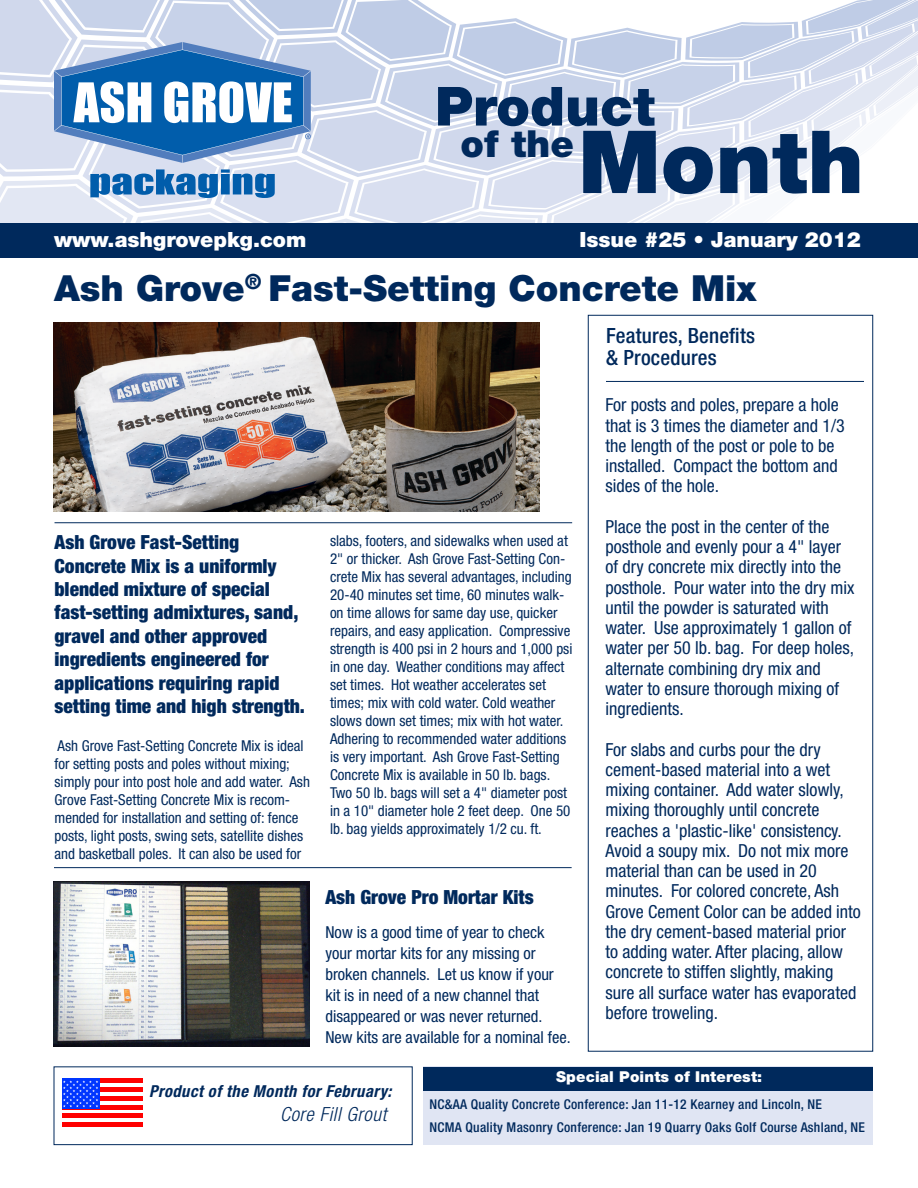
<style>
.page{position:relative;width:918px;height:1188px;background:#fff}
.page>*{position:absolute;margin:0;border:0;box-sizing:border-box;transform-origin:0 0}
.t1{font:900 87.15px "Helvetica Neue LT Std";color:#00295c}
.t2{font:900 54px "Helvetica Neue LT Std";color:#00295c}
.t3{font:900 37.35px "Helvetica Neue LT Std";color:#00295c}
.t4{font:900 36px "Helvetica Neue LT Std";color:#00295c}
.t5{font:900 21px "Helvetica Neue LT Std";color:#fff}
.t6{font:500 condensed 21px "Helvetica Neue LT Std";letter-spacing:.01em;color:#00295c}
.t7{font:900 condensed 19.5px/23.4px "Helvetica Neue LT Std";color:#00295c}
.t8{font:italic 300 condensed 19.5px "Helvetica Neue LT Std";letter-spacing:.03em;color:#00295c}
.t9{font:condensed 18px/20.2px "Helvetica Neue LT Std";color:#00295c}
.t10{font:condensed 16.5px/21px "Helvetica Neue LT Std";color:#00295c}
.t11{font:italic 700 condensed 16.5px "Helvetica Neue LT Std";letter-spacing:.03em;color:#00295c}
.t12{font:condensed 15px/18px "Helvetica Neue LT Std";color:#00295c}
.t13{font:900 15px "Helvetica Neue LT Std";letter-spacing:.01em;color:#fff}
.t14{font:500 condensed 13.5px "Helvetica Neue LT Std";letter-spacing:.02em;color:#00295c}
</style>
<div class="page">
<div style="left:423px;top:1067px;width:450px;height:78px;background:#e0e5f3"></div>
<div style="left:423px;top:1067px;width:450px;height:23px;background:#00295c"></div>
<div style="left:0;top:223px;width:918px;height:34px;background:#00295c"></div>
<svg style="left:0;top:0;width:918px;height:223px"></svg>
<hr style="left:54px;top:867px;width:518px;height:1px;background:#00295c">
<hr style="left:55px;top:522px;width:517px;height:1px;background:#00295c">
<div style="left:54px;top:1067px;width:359px;height:78px;border:1px solid #00295c"></div>
<svg style="left:62px;top:1083px;width:80px;height:31px"></svg>
<div style="left:62px;top:1122px;width:80px;height:5px;background:#f00"></div>
<hr style="left:62px;top:1114px;width:80px;height:4px;background:#f00">
<hr style="left:62px;top:1105px;width:80px;height:4px;background:#f00">
<hr style="left:62px;top:1096px;width:80px;height:4px;background:#f00">
<div style="left:62px;top:1087px;width:80px;height:5px;background:#f00"></div>
<hr style="left:62px;top:1079px;width:80px;height:4px;background:#f00">
<svg style="left:62px;top:1079px;width:37px;height:30px"></svg>
<svg style="left:63px;top:1080px;width:35px;height:27px"></svg>
<hr style="left:606px;top:381px;width:258px;height:1px;background:#00295c">
<img style="left:54px;top:882px;width:255px;height:165px">
<img style="left:54px;top:323px;width:485px;height:189px">
<p class="t2" style="left:435px;top:74px;width:221px">Product</p>
<p class="t3" style="left:460px;top:122px;width:115px">of the</p>
<p class="t1" style="left:578px;top:110px;width:287px">Month</p>
<p class="t5" style="left:54px;top:227px;width:254px">www.ashgrovepkg.com</p>
<p class="t5" style="left:579px;top:227px;width:283px">Issue #25 • January 2012</p>
<p class="t4" style="left:54px;top:267px;width:704px">Ash Grove<sup>®</sup> Fast-Setting Concrete Mix</p>
<p class="t7" style="left:55px;top:530px;width:186px">Ash Grove Fast-Setting</p>
<p class="t7" style="left:55px;top:554px;width:245px">Concrete Mix is a uniformly blended mixture of special fast-setting admixtures, sand, gravel and other approved</p>
<p class="t7" style="left:55px;top:647px;width:216px">ingredients engineered for</p>
<p class="t7" style="left:55px;top:671px;width:252px">applications requiring rapid setting time and high strength.</p>
<p class="t12" style="left:55px;top:736px;width:257px">Ash Grove Fast-Setting Concrete Mix is ideal for setting posts and poles without mixing; simply pour into post hole and add water. Ash Grove Fast-Setting Concrete Mix is recom&shy;mended for installation and setting of: fence posts, light posts, swing sets, satellite dishes and basketball poles. It can also be used for</p>
<p class="t12" style="left:330px;top:532px;width:244px">slabs, footers, and sidewalks when used at 2" or thicker. Ash Grove Fast-Setting Con&shy;crete Mix has several advantages, including 20-40 minutes set time, 60 minutes walk&shy;on time allows for same day use, quicker repairs, and easy application. Compressive strength is 400 psi in 2 hours and 1,000 psi in one day. Weather conditions may affect set times. Hot weather accelerates set times; mix with cold water. Cold weather slows down set times; mix with hot water.<br>Adhering to recommended water additions is very important. Ash Grove Fast-Setting Concrete Mix is available in 50 lb. bags.<br>Two 50 lb. bags will set a 4" diameter post in a 10" diameter hole 2 feet deep. One 50 lb. bag yields approximately 1/2 cu. ft.</p>
<p class="t7" style="left:325px;top:885px;width:210px">Ash Grove Pro Mortar Kits</p>
<p class="t10" style="left:325px;top:922px;width:230px">Now is a good time of year to check your mortar kits for any missing or broken channels. Let us know if your kit is in need of a new channel that disappeared or was never returned.</p>
<p class="t10" style="left:325px;top:1027px;width:247px">New kits are available for a nominal fee.</p>
<p class="t6" style="left:606px;top:323px;width:151px">Features, Benefits</p>
<p class="t6" style="left:606px;top:345px;width:112px">&amp; Procedures</p>
<p class="t9" style="left:605px;top:395px;width:241px">For posts and poles, prepare a hole that is 3 times the diameter and 1/3 the length of the post or pole to be installed. Compact the bottom and sides of the hole.</p>
<p class="t9" style="left:605px;top:516px;width:250px">Place the post in the center of the posthole and evenly pour a 4" layer of dry concrete mix directly into the posthole. Pour water into the dry mix until the powder is saturated with water. Use approximately 1 gallon of water per 50 lb. bag. For deep holes, alternate combining dry mix and water to ensure thorough mixing of ingredients.</p>
<p class="t9" style="left:605px;top:739px;width:245px">For slabs and curbs pour the dry cement-based material into a wet mixing container. Add water slowly, mixing thoroughly until concrete reaches a 'plastic-like' consistency.<br>Avoid a soupy mix. Do not mix more material than can be used in 20</p>
<p class="t9" style="left:605px;top:881px;width:257px">minutes. For colored concrete, Ash Grove Cement Color can be added into the dry cement-based material prior to adding water. After placing, allow concrete to stiffen slightly, making sure all surface water has evaporated before troweling.</p>
<p class="t11" style="left:149px;top:1081px;width:244px">Product of the Month for February:</p>
<p class="t8" style="left:280px;top:1103px;width:108px">Core Fill Grout</p>
<p class="t13" style="left:556px;top:1068px;width:208px">Special Points of Interest:</p>
<p class="t14" style="left:429px;top:1097px;width:394px">NC&amp;AA Quality Concrete Conference: Jan 11-12 Kearney and Lincoln, NE</p>
<p class="t14" style="left:429px;top:1119px;width:437px">NCMA Quality Masonry Conference: Jan 19 Quarry Oaks Golf Course Ashland, NE</p>
</div>
